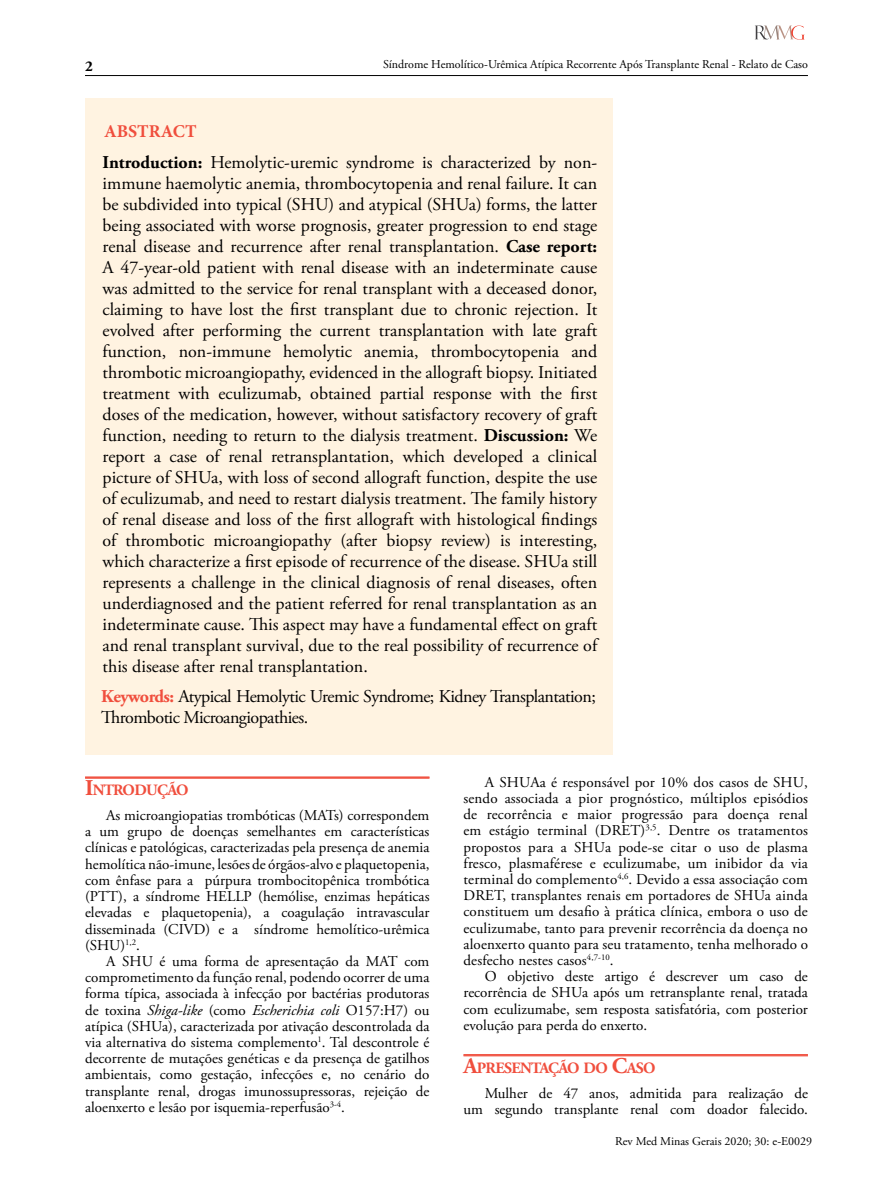
<style>
.page{position:relative;width:893px;height:1191px;background:#fff}
.page>*{position:absolute;margin:0;border:0;box-sizing:border-box;transform-origin:0 0}
.t1{font:18px/21px "Adobe Garamond Pro";letter-spacing:-.03em;color:#000;text-align:justify}
.t2{font:700 18px "Minion Pro";color:#f04e3d}
.t3{font:700 15.75px "Adobe Garamond Pro";letter-spacing:-.045em;color:#f04e3d}
.t4{font:15px/16.2px "Adobe Garamond Pro";color:#000;text-align:justify}
.t5{font:700 15px "Adobe Garamond Pro";color:#000}
.t6{font:12px "Adobe Garamond Pro";color:#000}
.s1{font-weight:700}
.s2{font-weight:700;color:#f04e3d}
.s3{font-size:22.5px}
.s4{font-style:italic}
</style>
<div class="page">
<hr style="left:85px;top:75px;width:723px;height:1px;background:#000">
<svg style="left:755px;top:26px;width:50px;height:14px"></svg>
<div style="left:85px;top:98px;width:527px;height:656px;background:#fff3e1"></div>
<hr style="left:85px;top:776px;width:344px;height:1px;background:#f04e3d">
<hr style="left:85px;top:777px;width:344px;height:1px;background:#f04e3d">
<hr style="left:85px;top:778px;width:344px;height:1px;background:#f04e3d">
<hr style="left:463px;top:1054px;width:345px;height:1px;background:#f04e3d">
<hr style="left:463px;top:1055px;width:345px;height:1px;background:#f04e3d">
<p class="t5" style="left:85px;top:57px;width:9px">2</p>
<p class="t6" style="left:383px;top:57px;width:426px">Síndrome Hemolítico-Urêmica Atípica Recorrente Após Transplante Renal - Relato de Caso</p>
<p class="t2" style="left:104px;top:119px;width:94px">ABSTRACT</p>
<p class="t1" style="left:103px;top:152px;width:496px"><span class="s1">Introduction:</span> Hemolytic-uremic syndrome is characterized by non&shy;immune haemolytic anemia, thrombocytopenia and renal failure. It can be subdivided into typical (SHU) and atypical (SHUa) forms, the latter being associated with worse prognosis, greater progression to end stage renal disease and recurrence after renal transplantation. <span class="s1">Case report:<br></span>A 47-year-old patient with renal disease with an indeterminate cause was admitted to the service for renal transplant with a deceased donor, claiming to have lost the first transplant due to chronic rejection. It evolved after performing the current transplantation with late graft function, non-immune hemolytic anemia, thrombocytopenia and thrombotic microangiopathy, evidenced in the allograft biopsy. Initiated treatment with eculizumab, obtained partial response with the first doses of the medication, however, without satisfactory recovery of graft function, needing to return to the dialysis treatment. <span class="s1">Discussion:</span> We report a case of renal retransplantation, which developed a clinical picture of SHUa, with loss of second allograft function, despite the use of eculizumab, and need to restart dialysis treatment. The family history of renal disease and loss of the first allograft with histological findings of thrombotic microangiopathy (after biopsy review) is interesting, which characterize a first episode of recurrence of the disease. SHUa still represents a challenge in the clinical diagnosis of renal diseases, often underdiagnosed and the patient referred for renal transplantation as an indeterminate cause. This aspect may have a fundamental effect on graft and renal transplant survival, due to the real possibility of recurrence of this disease after renal transplantation.</p>
<p class="t1" style="left:101px;top:686px;width:496px"><span class="s2">Keywords:</span> Atypical Hemolytic Uremic Syndrome; Kidney Transplantation;<br>Thrombotic Microangiopathies.</p>
<p class="t3" style="left:85px;top:781px;width:105px"><span class="s3">I</span>NTRODUÇÃO</p>
<p class="t4" style="left:85px;top:807px;width:346px;text-indent:21px">As microangiopatias trombóticas (MATs) correspondem a um grupo de doenças semelhantes em características clínicas e patológicas, caracterizadas pela presença de anemia hemolítica não-imune, lesões de órgãos-alvo e plaquetopenia, com ênfase para a púrpura trombocitopênica trombótica (PTT), a síndrome HELLP (hemólise, enzimas hepáticas elevadas e plaquetopenia), a coagulação intravascular disseminada (CIVD) e a síndrome hemolítico-urêmica (SHU)<sup>1,2</sup>.</p>
<p class="t4" style="left:85px;top:953px;width:346px;text-indent:21px">A SHU é uma forma de apresentação da MAT com comprometimento da função renal, podendo ocorrer de uma forma típica, associada à infecção por bactérias produtoras de toxina <span class="s4">Shiga-like</span> (como <span class="s4">Escherichia coli</span> O157:H7) ou atípica (SHUa), caracterizada por ativação descontrolada da via alternativa do sistema complemento<sup>1</sup>. Tal descontrole é decorrente de mutações genéticas e da presença de gatilhos ambientais, como gestação, infecções e, no cenário do transplante renal, drogas imunossupressoras, rejeição de aloenxerto e lesão por isquemia-reperfusão<sup>3-4</sup>.</p>
<p class="t4" style="left:463px;top:774px;width:346px;text-indent:21px">A SHUAa é responsável por 10% dos casos de SHU, sendo associada a pior prognóstico, múltiplos episódios de recorrência e maior progressão para doença renal em estágio terminal (DRET)<sup>3,5</sup>. Dentre os tratamentos propostos para a SHUa pode-se citar o uso de plasma fresco, plasmaférese e eculizumabe, um inibidor da via terminal do complemento<sup>4,6</sup>. Devido a essa associação com DRET, transplantes renais em portadores de SHUa ainda constituem um desafio à prática clínica, embora o uso de eculizumabe, tanto para prevenir recorrência da doença no aloenxerto quanto para seu tratamento, tenha melhorado o desfecho nestes casos<sup>4,7-10</sup>.</p>
<p class="t4" style="left:463px;top:969px;width:346px;text-indent:21px">O objetivo deste artigo é descrever um caso de recorrência de SHUa após um retransplante renal, tratada com eculizumabe, sem resposta satisfatória, com posterior evolução para perda do enxerto.</p>
<p class="t3" style="left:463px;top:1058px;width:194px"><span class="s3">A</span>PRESENTAÇÃO DO <span class="s3">C</span>ASO</p>
<p class="t4" style="left:463px;top:1085px;width:346px;text-align:right">Mulher de 47 anos, admitida para realização de um segundo transplante renal com doador falecido.</p>
<p class="t6" style="left:615px;top:1133px;width:198px">Rev Med Minas Gerais 2020; 30: e-E0029</p>
</div>
